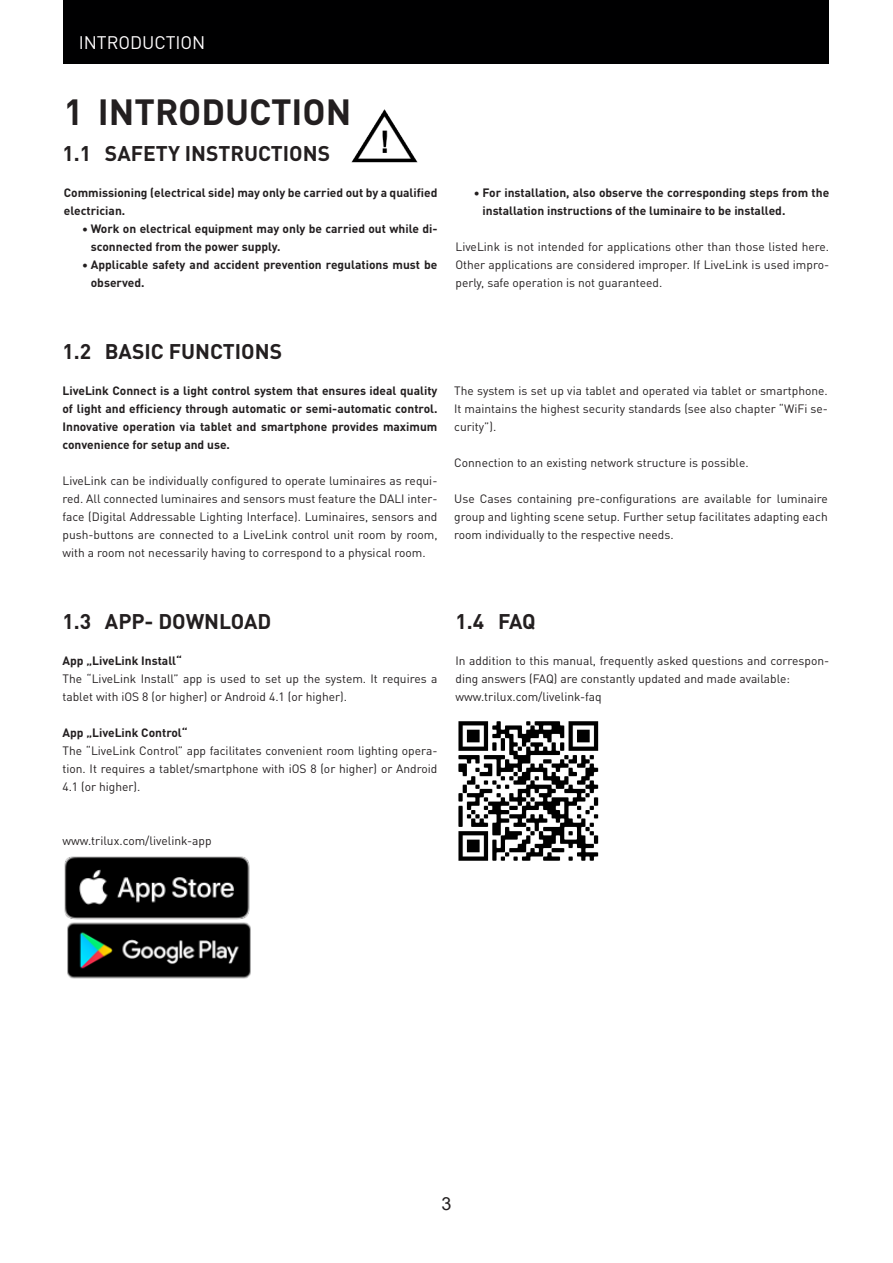
<style>
.page{position:relative;width:893px;height:1263px;background:#fff}
.page>*{position:absolute;margin:0;border:0;box-sizing:border-box;transform-origin:0 0}
.t1{font:700 36px "DIN Pro";color:#231f20}
.t2{font:700 21px "DIN Pro";color:#231f20}
.Orientierungspfad{font:18px "DIN Pro";color:#fefcfd}
.t3{font:18px "Arial";color:#231f20}
.Normale_Schrift{font:12px/18px "DIN Pro";color:#231f20;text-align:justify}
.Normale_Schrift-2{font:700 12px/18px "DIN Pro";color:#231f20}
</style>
<div class="page">
<div style="left:64px;top:0;width:765px;height:64px;background:#000001"></div>
<img style="left:67px;top:927px;width:184px;height:52px">
<img style="left:64px;top:856px;width:187px;height:71px">
<img style="left:352px;top:109px;width:66px;height:54px">
<img style="left:458px;top:721px;width:141px;height:140px">
<p class="Orientierungspfad" style="left:79px;top:28px;width:128px">INTRODUCTION</p>
<p class="t1" style="left:64px;top:84px;width:289px">1 INTRODUCTION</p>
<p class="t2" style="left:62px;top:137px;width:269px">1.1 SAFETY INSTRUCTIONS</p>
<p class="Normale_Schrift-2" style="left:64px;top:183px;width:375px">Commissioning (electrical side) may only be carried out by a qualified electrician.</p>
<p class="Normale_Schrift-2" style="left:91px;top:219px;width:348px;text-indent:-9px">• Work on electrical equipment may only be carried out while di&shy;sconnected from the power supply.</p>
<p class="Normale_Schrift-2" style="left:91px;top:255px;width:348px;text-indent:-9px">• Applicable safety and accident prevention regulations must be observed.</p>
<p class="Normale_Schrift-2" style="left:482px;top:183px;width:348px;text-indent:-9px">• For installation, also observe the corresponding steps from the installation instructions of the luminaire to be installed.</p>
<p class="Normale_Schrift" style="left:455px;top:237px;width:375px">LiveLink is not intended for applications other than those listed here.<br>Other applications are considered improper. If LiveLink is used impro&shy;perly, safe operation is not guaranteed.</p>
<p class="t2" style="left:62px;top:335px;width:221px">1.2 BASIC FUNCTIONS</p>
<p class="Normale_Schrift-2" style="left:62px;top:381px;width:376px;text-align:justify">LiveLink Connect is a light control system that ensures ideal quality of light and efficiency through automatic or semi-automatic control.<br>Innovative operation via tablet and smartphone provides maximum convenience for setup and use.</p>
<p class="Normale_Schrift" style="left:62px;top:471px;width:377px">LiveLink can be individually configured to operate luminaires as requi&shy;red. All connected luminaires and sensors must feature the DALI inter&shy;face (Digital Addressable Lighting Interface). Luminaires, sensors and push-buttons are connected to a LiveLink control unit room by room, with a room not necessarily having to correspond to a physical room.</p>
<p class="Normale_Schrift" style="left:454px;top:381px;width:375px">The system is set up via tablet and operated via tablet or smartphone.<br>It maintains the highest security standards (see also chapter “WiFi se&shy;curity”).</p>
<p class="Normale_Schrift" style="left:454px;top:453px;width:296px">Connection to an existing network structure is possible.</p>
<p class="Normale_Schrift" style="left:454px;top:489px;width:375px">Use Cases containing pre-configurations are available for luminaire group and lighting scene setup. Further setup facilitates adapting each room individually to the respective needs.</p>
<p class="t2" style="left:62px;top:605px;width:210px">1.3 APP- DOWNLOAD</p>
<p class="t2" style="left:455px;top:605px;width:82px">1.4 FAQ</p>
<p class="Normale_Schrift-2" style="left:62px;top:651px;width:121px">App „LiveLink Install“</p>
<p class="Normale_Schrift" style="left:62px;top:669px;width:377px">The “LiveLink Install” app is used to set up the system. It requires a tablet with iOS 8 (or higher) or Android 4.1 (or higher).</p>
<p class="Normale_Schrift-2" style="left:62px;top:723px;width:127px">App „LiveLink Control“</p>
<p class="Normale_Schrift" style="left:62px;top:741px;width:376px">The “LiveLink Control” app facilitates convenient room lighting opera&shy;tion. It requires a tablet/smartphone with iOS 8 (or higher) or Android 4.1 (or higher).</p>
<p class="Normale_Schrift" style="left:455px;top:651px;width:375px">In addition to this manual, frequently asked questions and correspon&shy;ding answers (FAQ) are constantly updated and made available:</p>
<p class="Normale_Schrift" style="left:455px;top:687px;width:148px">www.trilux.com/livelink-faq</p>
<p class="Normale_Schrift" style="left:62px;top:831px;width:151px">www.trilux.com/livelink-app</p>
<h3 class="t3" style="left:441px;top:1191px;width:12px">3</h3>
</div>
